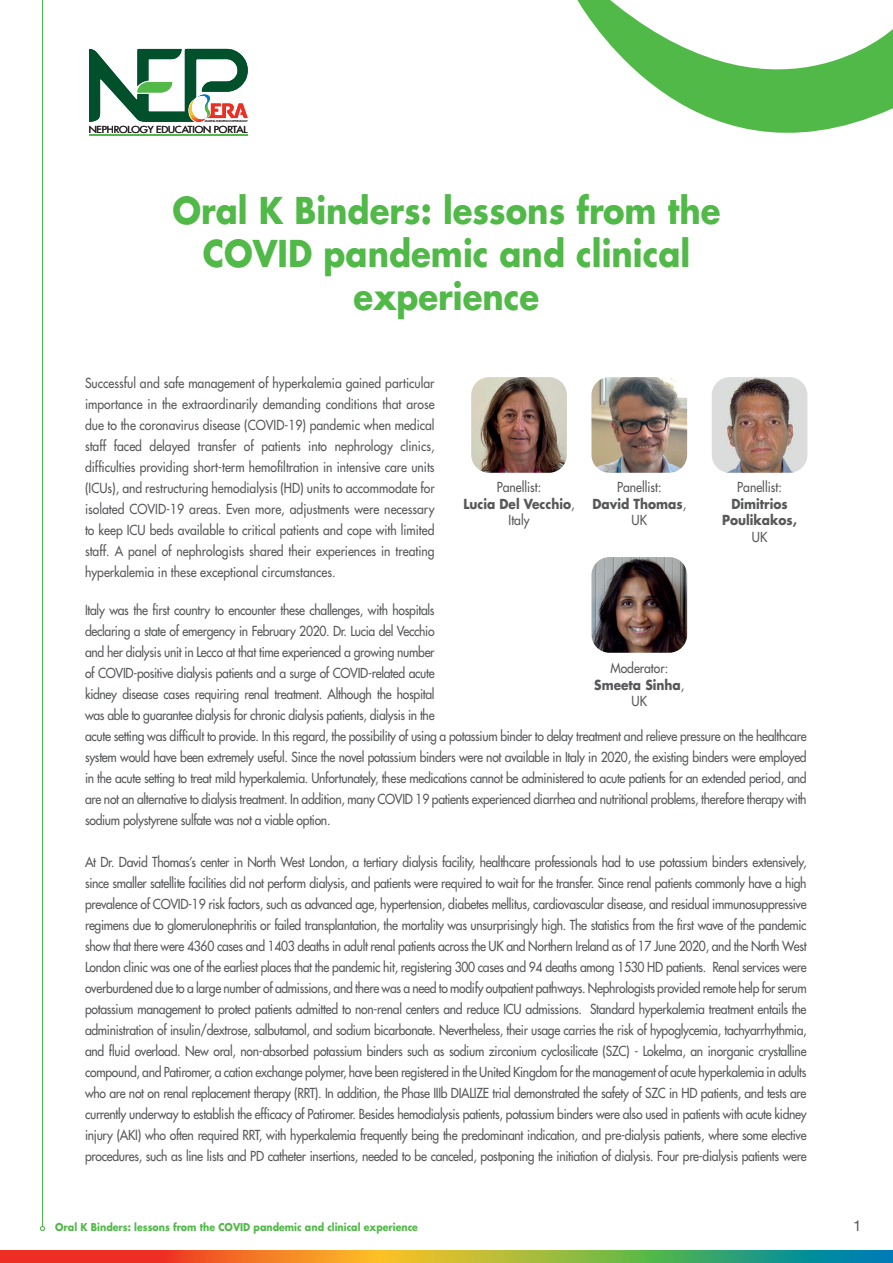
<style>
.page{position:relative;width:893px;height:1263px;background:#fff}
.page>*{position:absolute;margin:0;border:0;box-sizing:border-box;transform-origin:0 0}
.t1{font:700 36px/43.2px "Futura Std";color:#51b948;text-align:center;scale:.9 1}
.t2{font:15px "Helvetica Neue";color:#57585a}
.t3{font:500 13.5px/21px "Futura Std";letter-spacing:-.025em;color:#57585a;text-align:justify;scale:.9 1}
.t4{font:500 13.5px/16.5px "Futura Std";color:#57585a;text-align:center;scale:.9 1}
.t5{font:700 13.5px/16.5px "Futura Std";color:#57585a;text-align:center;scale:.9 1}
.t6{font:700 10.5px "Futura Std";color:#51b948;scale:.9 1}
.t7{font:500 9.45px "Futura Std";letter-spacing:-.015em;color:#231f20;scale:1.09 1}
.t8{font:500 2.7px "Futura Std";color:#231f20}
.s1{font-weight:700}
</style>
<div class="page">
<svg style="left:0;top:1250px;width:893px;height:13px;background:#a38944"></svg>
<svg style="left:577px;top:0;width:316px;height:133px"></svg>
<hr style="left:42px;top:0;width:1px;height:1226px;background:#51b948">
<svg style="left:40px;top:1226px;width:5px;height:5px"></svg>
<hr style="left:90px;top:134px;width:158px;height:1px;background:#51b948">
<svg style="left:89px;top:49px;width:159px;height:73px"></svg>
<img style="left:591px;top:377px;width:96px;height:96px">
<img style="left:471px;top:377px;width:96px;height:96px">
<img style="left:591px;top:557px;width:96px;height:96px">
<img style="left:712px;top:377px;width:95px;height:96px">
<p class="t8" style="left:205px;top:119px;width:44px">LEADING EUROPEAN NEPHROLOGY</p>
<p class="t7" style="left:89px;top:123px;width:147px">NEPHROLOGY EDUCATION PORTAL</p>
<h1 class="t1" style="left:172px;top:188px;width:611px">Oral K Binders: lessons from the<br>COVID pandemic and clinical experience</h1>
<p class="t3" style="left:85px;top:373px;width:390px">Successful and safe management of hyperkalemia gained particular importance in the extraordinarily demanding conditions that arose due to the coronavirus disease (COVID-19) pandemic when medical staff faced delayed transfer of patients into nephrology clinics, difficulties providing short-term hemofiltration in intensive care units (ICUs), and restructuring hemodialysis (HD) units to accommodate for isolated COVID-19 areas. Even more, adjustments were necessary to keep ICU beds available to critical patients and cope with limited staff. A panel of nephrologists shared their experiences in treating hyperkalemia in these exceptional circumstances.</p>
<p class="t3" style="left:85px;top:599px;width:803px;text-align:left">Italy was the first country to encounter these challenges, with hospitals<br>declaring a state of emergency in February 2020. Dr. Lucia del Vecchio<br>and her dialysis unit in Lecco at that time experienced a growing number<br>of COVID-positive dialysis patients and a surge of COVID-related acute<br>kidney disease cases requiring renal treatment. Although the hospital<br>was able to guarantee dialysis for chronic dialysis patients, dialysis in the<br>acute setting was difficult to provide. In this regard, the possibility of using a potassium binder to delay treatment and relieve pressure on the healthcare system would have been extremely useful. Since the novel potassium binders were not available in Italy in 2020, the existing binders were employed in the acute setting to treat mild hyperkalemia. Unfortunately, these medications cannot be administered to acute patients for an extended period, and are not an alternative to dialysis treatment. In addition, many COVID 19 patients experienced diarrhea and nutritional problems, therefore therapy with sodium polystyrene sulfate was not a viable option.</p>
<p class="t3" style="left:85px;top:851px;width:803px">At Dr. David Thomas’s center in North West London, a tertiary dialysis facility, healthcare professionals had to use potassium binders extensively, since smaller satellite facilities did not perform dialysis, and patients were required to wait for the transfer. Since renal patients commonly have a high prevalence of COVID-19 risk factors, such as advanced age, hypertension, diabetes mellitus, cardiovascular disease, and residual immunosuppressive regimens due to glomerulonephritis or failed transplantation, the mortality was unsurprisingly high. The statistics from the first wave of the pandemic show that there were 4360 cases and 1403 deaths in adult renal patients across the UK and Northern Ireland as of 17 June 2020, and the North West London clinic was one of the earliest places that the pandemic hit, registering 300 cases and 94 deaths among 1530 HD patients. Renal services were overburdened due to a large number of admissions, and there was a need to modify outpatient pathways. Nephrologists provided remote help for serum potassium management to protect patients admitted to non-renal centers and reduce ICU admissions. Standard hyperkalemia treatment entails the administration of insulin/dextrose, salbutamol, and sodium bicarbonate. Nevertheless, their usage carries the risk of hypoglycemia, tachyarrhythmia, and fluid overload. New oral, non-absorbed potassium binders such as sodium zirconium cyclosilicate (SZC) - Lokelma, an inorganic crystalline compound, and Patiromer, a cation exchange polymer, have been registered in the United Kingdom for the management of acute hyperkalemia in adults who are not on renal replacement therapy (RRT). In addition, the Phase IIIb DIALIZE trial demonstrated the safety of SZC in HD patients, and tests are currently underway to establish the efficacy of Patiromer. Besides hemodialysis patients, potassium binders were also used in patients with acute kidney injury (AKI) who often required RRT, with hyperkalemia frequently being the predominant indication, and pre-dialysis patients, where some elective procedures, such as line lists and PD catheter insertions, needed to be canceled, postponing the initiation of dialysis. Four pre-dialysis patients were</p>
<p class="t4" style="left:463px;top:479px;width:125px">Panellist:<br><span class="s1">Lucia Del Vecchio</span>,<br>Italy</p>
<p class="t4" style="left:592px;top:479px;width:106px">Panellist:<br><span class="s1">David Thomas</span>,<br>UK</p>
<p class="t4" style="left:737px;top:479px;width:51px">Panellist:</p>
<p class="t5" style="left:722px;top:495px;width:85px">Dimitrios<br>Poulikakos,</p>
<p class="t3" style="left:752px;top:526px;width:19px">UK</p>
<p class="t4" style="left:594px;top:660px;width:102px">Moderator:<br><span class="s1">Smeeta Sinha</span>,<br>UK</p>
<p class="t6" style="left:55px;top:1220px;width:405px">Oral K Binders: lessons from the COVID pandemic and clinical experience</p>
<p class="t2" style="left:853px;top:1214px;width:10px">1</p>
</div>
